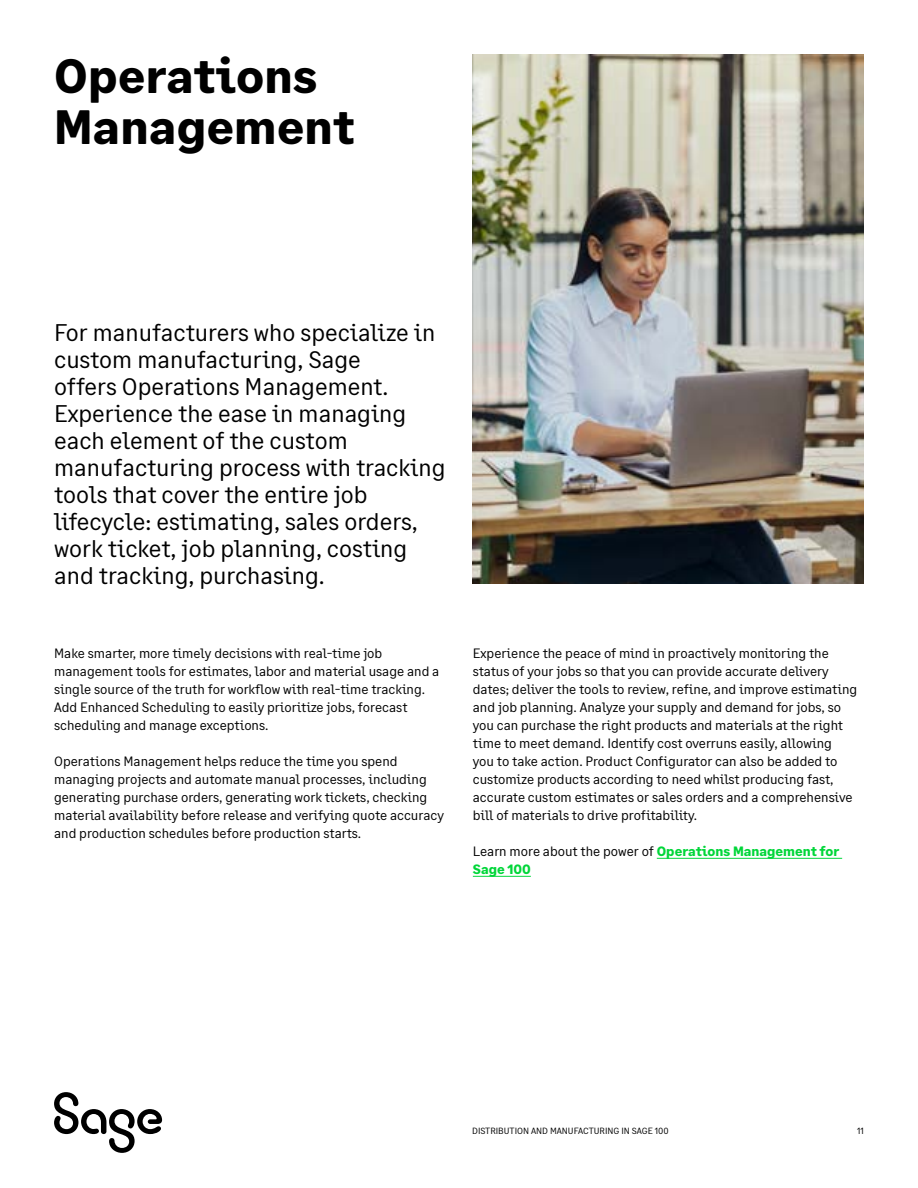
<style>
.page{position:relative;width:918px;height:1188px;background:#fff}
.page>*{position:absolute;margin:0;border:0;box-sizing:border-box;transform-origin:0 0}
.t1{font:700 48px/51px "Sage Text";letter-spacing:.005em;color:#000}
.t2{font:24px/27px "Sage Text";color:#000}
.t3{font:13.5px/18px "Sage Text";color:#000}
.t4{font:700 13.5px/18px "Sage Text";color:#00d639}
.t5{font:9px "Sage Text";color:#000}
.s1{font-weight:400;color:#000}
</style>
<div class="page">
<img style="left:473px;top:54px;width:391px;height:529px">
<hr style="left:657px;top:858px;width:185px;height:1px;background:#00d639">
<hr style="left:473px;top:876px;width:58px;height:1px;background:#00d639">
<svg style="left:54px;top:1092px;width:108px;height:61px"></svg>
<h1 class="t1" style="left:54px;top:51px;width:302px">Operations<br>Management</h1>
<p class="t2" style="left:54px;top:320px;width:393px">For manufacturers who specialize in custom manufacturing, Sage<br>offers Operations Management.<br>Experience the ease in managing each element of the custom manufacturing process with tracking tools that cover the entire job lifecycle: estimating, sales orders, work ticket, job planning, costing and tracking, purchasing.</p>
<p class="t3" style="left:54px;top:645px;width:387px">Make smarter, more timely decisions with real-time job management tools for estimates, labor and material usage and a single source of the truth for workflow with real-time tracking.<br>Add Enhanced Scheduling to easily prioritize jobs, forecast scheduling and manage exceptions.</p>
<p class="t3" style="left:54px;top:753px;width:391px">Operations Management helps reduce the time you spend managing projects and automate manual processes, including generating purchase orders, generating work tickets, checking material availability before release and verifying quote accuracy and production schedules before production starts.</p>
<p class="t3" style="left:473px;top:645px;width:386px">Experience the peace of mind in proactively monitoring the status of your jobs so that you can provide accurate delivery dates; deliver the tools to review, refine, and improve estimating and job planning. Analyze your supply and demand for jobs, so you can purchase the right products and materials at the right time to meet demand. Identify cost overruns easily, allowing<br>you to take action. Product Configurator can also be added to customize products according to need whilst producing fast, accurate custom estimates or sales orders and a comprehensive bill of materials to drive profitability.</p>
<p class="t4" style="left:473px;top:843px;width:368px"><span class="s1">Learn more about the power of</span> Operations Management for<br>Sage 100</p>
<p class="t5" style="left:472px;top:1125px;width:198px">DISTRIBUTION AND MANUFACTURING IN SAGE 100</p>
<p class="t5" style="left:857px;top:1125px;width:8px">11</p>
</div>
